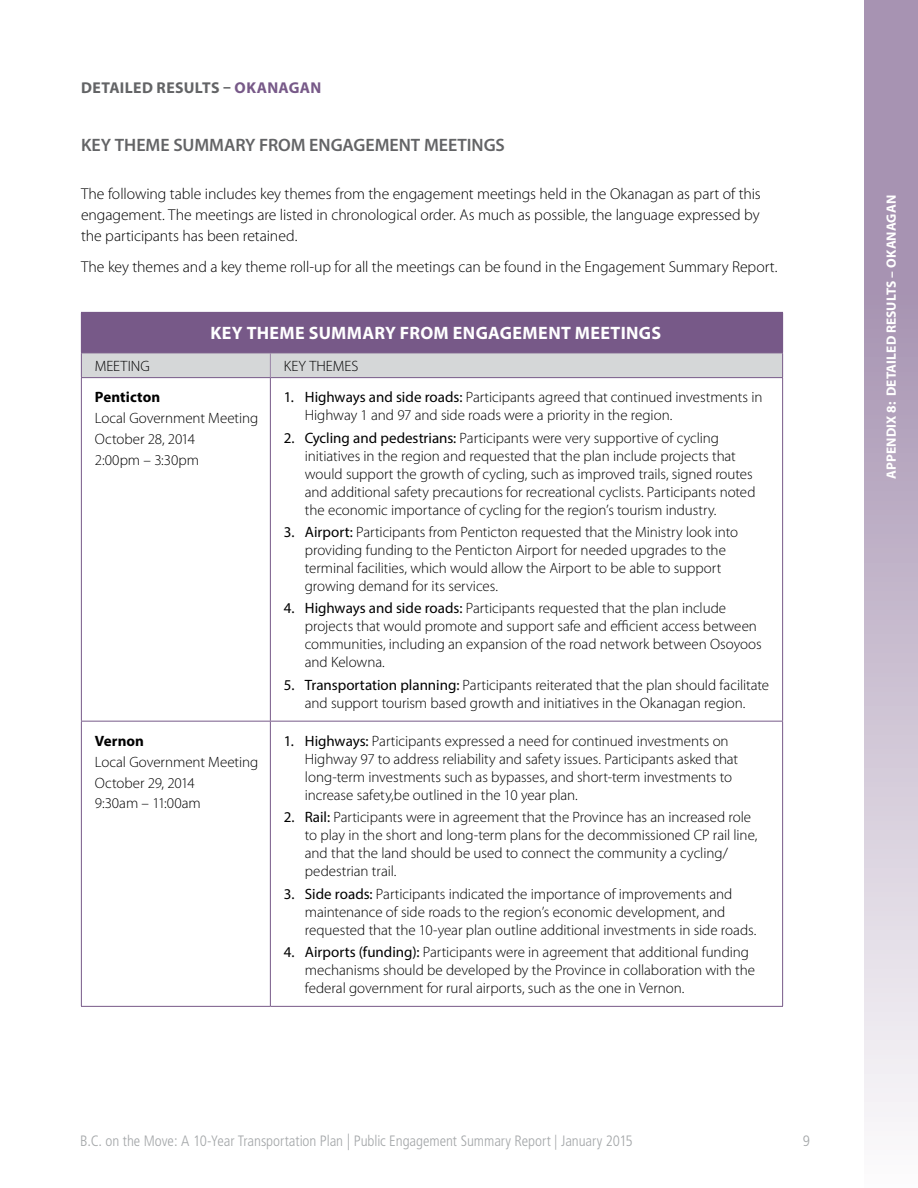
<style>
.page{position:relative;width:918px;height:1188px;background:#fff}
.page>*{position:absolute;margin:0;border:0;box-sizing:border-box;transform-origin:0 0}
.t1{font:600 18px "Myriad Pro";letter-spacing:-.005em;color:#636466}
.t2{font:700 18px "Myriad Pro";letter-spacing:.02em;color:#fff}
.t3{font:300 15.75px/21px "Myriad Pro";letter-spacing:-.005em;color:#000;text-align:justify}
.t4{font:700 15.75px "Myriad Pro";letter-spacing:.025em;color:#636466}
.t5{font:300 15px/18px "Myriad Pro";letter-spacing:-.005em;color:#000}
.t6{font:300 condensed 15px "Frutiger";letter-spacing:-.005em;color:#a4a7a9}
.t7{font:700 15px "Myriad Pro";letter-spacing:.005em;color:#000}
.t8{font:700 13.5px "Myriad Pro";letter-spacing:.01em;color:#fff}
.s1{color:#775988}
.s2{font-weight:400}
.s3{font-size:16.5px}
</style>
<div class="page">
<svg style="left:864px;top:0;width:54px;height:1122px;background:#c4b7cb"></svg>
<div style="left:81px;top:312px;width:702px;height:41px;background:#775988"></div>
<hr style="left:81px;top:378px;width:1px;height:343px;background:#775988">
<hr style="left:270px;top:378px;width:1px;height:343px;background:#775988">
<hr style="left:782px;top:378px;width:1px;height:343px;background:#775988">
<hr style="left:81px;top:721px;width:189px;height:1px;background:#775988">
<hr style="left:81px;top:722px;width:1px;height:284px;background:#775988">
<hr style="left:270px;top:721px;width:513px;height:1px;background:#775988">
<hr style="left:270px;top:722px;width:1px;height:284px;background:#775988">
<hr style="left:782px;top:722px;width:1px;height:284px;background:#775988">
<hr style="left:81px;top:1006px;width:189px;height:1px;background:#775988">
<hr style="left:270px;top:1006px;width:513px;height:1px;background:#775988">
<svg style="left:81px;top:353px;width:702px;height:25px;background:#d0d0d3"></svg>
<p class="t4" style="left:81px;top:77px;width:242px">DETAILED RESULTS – <span class="s1">OKANAGAN</span></p>
<p class="t1" style="left:81px;top:133px;width:425px">KEY THEME SUMMARY FROM ENGAGEMENT MEETINGS</p>
<p class="t3" style="left:81px;top:183px;width:681px">The following table includes key themes from the engagement meetings held in the Okanagan as part of this engagement. The meetings are listed in chronological order. As much as possible, the language expressed by the participants has been retained.</p>
<p class="t3" style="left:81px;top:257px;width:698px">The key themes and a key theme roll-up for all the meetings can be found in the Engagement Summary Report.</p>
<p class="t2" style="left:210px;top:322px;width:452px">KEY THEME SUMMARY FROM ENGAGEMENT MEETINGS</p>
<p class="t5" style="left:95px;top:357px;width:56px">MEETING</p>
<p class="t5" style="left:284px;top:357px;width:76px">KEY THEMES</p>
<p class="t7" style="left:95px;top:388px;width:67px">Penticton</p>
<p class="t5" style="left:95px;top:408px;width:165px;line-height:20.9px">Local Government Meeting<br>October 28, 2014<br>2:00pm – 3:30pm</p>
<p class="t5" style="left:305px;top:389px;width:459px;text-indent:-21px"><span class="s2">1. Highways and side roads:</span> Participants agreed that continued investments in<br>Highway 1 and 97 and side roads were a priority in the region.</p>
<p class="t5" style="left:305px;top:429px;width:452px;text-indent:-21px"><span class="s2">2. Cycling and pedestrians:</span> Participants were very supportive of cycling initiatives in the region and requested that the plan include projects that would support the growth of cycling, such as improved trails, signed routes and additional safety precautions for recreational cyclists. Participants noted the economic importance of cycling for the region’s tourism industry.</p>
<p class="t5" style="left:305px;top:523px;width:435px;text-indent:-21px"><span class="s2">3. Airport:</span> Participants from Penticton requested that the Ministry look into providing funding to the Penticton Airport for needed upgrades to the terminal facilities, which would allow the Airport to be able to support growing demand for its services.</p>
<p class="t5" style="left:305px;top:600px;width:458px;text-indent:-21px"><span class="s2">4. Highways and side roads:</span> Participants requested that the plan include projects that would promote and support safe and efficient access between communities, including an expansion of the road network between Osoyoos and Kelowna.</p>
<p class="t5" style="left:284px;top:676px;width:487px;text-align:center"><span class="s2">5. Transportation planning:</span> Participants reiterated that the plan should facilitate and support tourism based growth and initiatives in the Okanagan region.</p>
<p class="t7" style="left:95px;top:731px;width:51px">Vernon</p>
<p class="t5" style="left:95px;top:752px;width:165px;line-height:20.9px">Local Government Meeting<br>October 29, 2014<br>9:30am – 11:00am</p>
<p class="t5" style="left:305px;top:732px;width:435px;text-indent:-21px"><span class="s2">1. Highways:</span> Participants expressed a need for continued investments on Highway 97 to address reliability and safety issues. Participants asked that long-term investments such as bypasses, and short-term investments to increase safety,be outlined in the 10 year plan.</p>
<p class="t5" style="left:305px;top:808px;width:454px;text-indent:-21px"><span class="s2">2. Rail:</span> Participants were in agreement that the Province has an increased role to play in the short and long-term plans for the decommissioned CP rail line, and that the land should be used to connect the community a cycling/ pedestrian trail.</p>
<p class="t5" style="left:305px;top:885px;width:453px;text-indent:-21px"><span class="s2">3. Side roads:</span> Participants indicated the importance of improvements and maintenance of side roads to the region’s economic development, and requested that the 10-year plan outline additional investments in side roads.</p>
<p class="t5" style="left:305px;top:943px;width:452px;text-indent:-21px"><span class="s2">4. Airports (funding):</span> Participants were in agreement that additional funding mechanisms should be developed by the Province in collaboration with the federal government for rural airports, such as the one in Vernon.</p>
<p class="t6" style="left:80px;top:1133px;width:554px">B.C. on the Move: A 10-Year Transportation Plan <span class="s3">|</span> Public Engagement Summary Report | January 2015</p>
<p class="t6" style="left:803px;top:1133px;width:9px">9</p>
<p class="t8" style="left:882px;top:479px;width:285px;rotate:-90deg">APPENDIX 8: DETAILED RESULTS – OKANAGAN</p>
</div>
